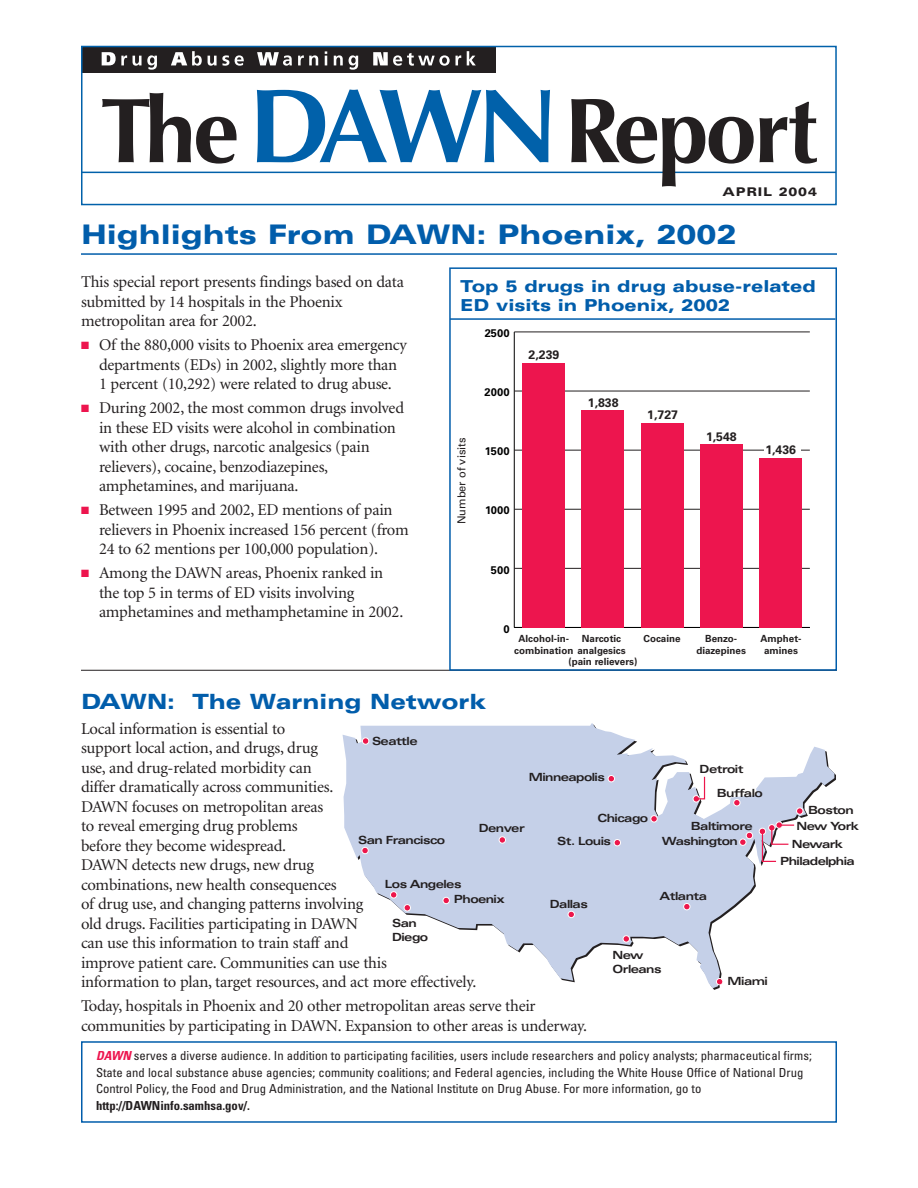
<style>
.page{position:relative;width:918px;height:1188px;background:#fff}
.page>*{position:absolute;margin:0;border:0;box-sizing:border-box;transform-origin:0 0}
.t1{font:900 expanded 27px "Univers";color:#015dab}
.t2{font:900 expanded 21px "Univers";color:#015dab}
.t3{font:16.5px/19.5px "Minion";letter-spacing:-.015em;color:#231f20}
.t4{font:900 expanded 16.5px/19.5px "Univers";color:#015dab}
.t5{font:condensed 12.45px/16.5px "Univers";color:#231f20}
.t6{font:700 12.3px "Univers";color:#231f20}
.t7{font:900 expanded 12px "Univers";letter-spacing:.075em;color:#231f20}
.t8{font:700 expanded 11.25px/13.6px "Univers";letter-spacing:-.05em;color:#231f20}
.t9{font:700 11.1px "Univers";letter-spacing:.01em;color:#000}
.t10{font:11.1px "Univers";color:#231f20}
.t11{font:700 9.9px/11.1px "Univers";color:#231f20;text-align:center}
.s1{color:#ed154e}
.s2{font-weight:700;font-style:italic;color:#ed154e}
.s3{font-weight:700}
</style>
<div class="page">
<hr style="left:82px;top:172px;width:754px;height:1px;background:#0161aa">
<svg style="left:102px;top:93px;width:135px;height:71px"></svg>
<svg style="left:257px;top:89px;width:293px;height:73px"></svg>
<svg style="left:571px;top:99px;width:183px;height:88px"></svg>
<svg style="left:760px;top:102px;width:57px;height:62px"></svg>
<div style="left:82px;top:46px;width:413px;height:27px;background:#231f20"></div>
<svg style="left:102px;top:52px;width:25px;height:13px"></svg>
<svg style="left:133px;top:55px;width:24px;height:15px"></svg>
<svg style="left:171px;top:51px;width:31px;height:15px"></svg>
<svg style="left:208px;top:55px;width:21px;height:11px"></svg>
<svg style="left:235px;top:55px;width:9px;height:11px"></svg>
<svg style="left:257px;top:52px;width:35px;height:14px"></svg>
<svg style="left:298px;top:55px;width:20px;height:10px"></svg>
<svg style="left:325px;top:51px;width:2px;height:14px"></svg>
<svg style="left:334px;top:55px;width:9px;height:10px"></svg>
<svg style="left:349px;top:55px;width:9px;height:15px"></svg>
<svg style="left:373px;top:52px;width:77px;height:14px"></svg>
<svg style="left:456px;top:55px;width:5px;height:10px"></svg>
<svg style="left:467px;top:51px;width:9px;height:14px"></svg>
<div style="left:81px;top:46px;width:756px;height:159px;border:2px solid #0161aa"></div>
<hr style="left:81px;top:670px;width:756px;height:1px;background:#231f20">
<div style="left:81px;top:1041px;width:756px;height:82px;border:2px solid #015dab"></div>
<svg style="left:343px;top:723px;width:491px;height:265px;fill:#c5d0e8"></svg>
<div style="left:608px;top:775px;width:7px;height:7px;background:#ed164b;border:1px solid #fff;border-radius:50%"></div>
<div style="left:499px;top:836px;width:7px;height:8px;background:#ed164b;border:1px solid #fff;border-radius:50%"></div>
<div style="left:568px;top:911px;width:7px;height:7px;background:#ed164b;border:1px solid #fff;border-radius:50%"></div>
<div style="left:623px;top:935px;width:7px;height:8px;background:#ed164b;border:1px solid #fff;border-radius:50%"></div>
<div style="left:683px;top:903px;width:7px;height:7px;background:#ed164b;border:1px solid #fff;border-radius:50%"></div>
<div style="left:716px;top:978px;width:7px;height:7px;background:#ed164b;border:1px solid #fff;border-radius:50%"></div>
<div style="left:614px;top:839px;width:7px;height:7px;background:#ed164b;border:1px solid #fff;border-radius:50%"></div>
<div style="left:650px;top:815px;width:8px;height:7px;background:#ed164b;border:1px solid #fff;border-radius:50%"></div>
<svg style="left:693px;top:795px;width:7px;height:7px"></svg>
<div style="left:733px;top:799px;width:7px;height:7px;background:#ed164b;border:1px solid #fff;border-radius:50%"></div>
<div style="left:776px;top:821px;width:7px;height:8px;background:#ed164b;border:1px solid #fff;border-radius:50%"></div>
<div style="left:796px;top:807px;width:7px;height:8px;background:#ed164b;border:1px solid #fff;border-radius:50%"></div>
<div style="left:746px;top:832px;width:7px;height:7px;background:#ed164b;border:1px solid #fff;border-radius:50%"></div>
<div style="left:739px;top:839px;width:7px;height:7px;background:#ed164b;border:1px solid #fff;border-radius:50%"></div>
<div style="left:443px;top:897px;width:7px;height:7px;background:#ed164b;border:1px solid #fff;border-radius:50%"></div>
<div style="left:404px;top:904px;width:7px;height:7px;background:#ed164b;border:1px solid #fff;border-radius:50%"></div>
<div style="left:390px;top:891px;width:7px;height:7px;background:#ed164b;border:1px solid #fff;border-radius:50%"></div>
<div style="left:361px;top:847px;width:8px;height:7px;background:#ed164b;border:1px solid #fff;border-radius:50%"></div>
<svg style="left:695px;top:776px;width:11px;height:24px"></svg>
<div style="left:362px;top:737px;width:7px;height:8px;background:#ed164b;border:1px solid #fff;border-radius:50%"></div>
<svg style="left:761px;top:824px;width:34px;height:39px"></svg>
<hr style="left:514px;top:332px;width:1px;height:295px;background:#000">
<hr style="left:514px;top:627px;width:296px;height:1px;background:#000">
<hr style="left:514px;top:568px;width:296px;height:1px;background:#231f20">
<hr style="left:514px;top:509px;width:296px;height:1px;background:#231f20">
<hr style="left:514px;top:450px;width:296px;height:1px;background:#231f20">
<hr style="left:514px;top:391px;width:296px;height:1px;background:#231f20">
<hr style="left:514px;top:332px;width:296px;height:1px;background:#231f20">
<div style="left:523px;top:363px;width:42px;height:264px;background:#ed154e"></div>
<div style="left:582px;top:410px;width:42px;height:217px;background:#ed154e"></div>
<div style="left:641px;top:423px;width:42px;height:204px;background:#ed154e"></div>
<div style="left:700px;top:444px;width:42px;height:183px;background:#ed154e"></div>
<div style="left:759px;top:458px;width:43px;height:169px;background:#ed154e"></div>
<div style="left:765px;top:443px;width:36px;height:13px;background:#fff"></div>
<div style="left:449px;top:267px;width:388px;height:404px;border:2px solid #015dab"></div>
<hr style="left:450px;top:318px;width:385px;height:2px;background:#015dab">
<hr style="left:81px;top:253px;width:756px;height:2px;background:#015dab">
<p class="t7" style="left:722px;top:187px;width:96px">APRIL 2004</p>
<p class="t1" style="left:81px;top:225px;width:657px">Highlights From DAWN: Phoenix, 2002</p>
<p class="t3" style="left:81px;top:274px;width:324px">This special report presents findings based on data submitted by 14 hospitals in the Phoenix metropolitan area for 2002.</p>
<p class="t3" style="left:81px;top:337px;width:327px;text-align:center"><span class="s1">■</span> Of the 880,000 visits to Phoenix area emergency departments (EDs) in 2002, slightly more than<br>1 percent (10,292) were related to drug abuse.</p>
<p class="t3" style="left:99px;top:400px;width:307px;text-indent:-18px"><span class="s1">■</span> During 2002, the most common drugs involved in these ED visits were alcohol in combination with other drugs, narcotic analgesics (pain relievers), cocaine, benzodiazepines, amphetamines, and marijuana.</p>
<p class="t3" style="left:99px;top:502px;width:311px;text-indent:-18px"><span class="s1">■</span> Between 1995 and 2002, ED mentions of pain relievers in Phoenix increased 156 percent (from<br>24 to 62 mentions per 100,000 population).</p>
<p class="t3" style="left:99px;top:565px;width:306px;text-indent:-18px"><span class="s1">■</span> Among the DAWN areas, Phoenix ranked in the top 5 in terms of ED visits involving amphetamines and methamphetamine in 2002.</p>
<p class="t4" style="left:460px;top:277px;width:357px">Top 5 drugs in drug abuse-related<br>ED visits in Phoenix, 2002</p>
<p class="t9" style="left:485px;top:329px;width:26px">2500</p>
<p class="t10" style="left:458px;top:524px;width:88px;rotate:-90deg">Number of visits</p>
<p class="t9" style="left:485px;top:388px;width:27px">2000</p>
<p class="t9" style="left:485px;top:447px;width:26px">1500</p>
<p class="t9" style="left:485px;top:506px;width:26px">1000</p>
<p class="t9" style="left:491px;top:566px;width:20px">500</p>
<p class="t6" style="left:529px;top:350px;width:32px">2,239</p>
<p class="t6" style="left:588px;top:398px;width:32px">1,838</p>
<p class="t6" style="left:647px;top:410px;width:32px">1,727</p>
<p class="t6" style="left:706px;top:432px;width:32px">1,548</p>
<p class="t6" style="left:765px;top:445px;width:32px">1,436</p>
<p class="t9" style="left:504px;top:625px;width:8px">0</p>
<p class="t11" style="left:582px;top:634px;width:41px">Narcotic</p>
<p class="t11" style="left:643px;top:634px;width:39px">Cocaine</p>
<p class="t11" style="left:568px;top:645px;width:70px;text-align:left;text-indent:-54px">combination analgesics (pain relievers)</p>
<p class="t11" style="left:518px;top:634px;width:52px">Alcohol-in-</p>
<p class="t11" style="left:696px;top:634px;width:51px">Benzo&shy;diazepines</p>
<p class="t11" style="left:760px;top:634px;width:42px">Amphet&shy;amines</p>
<p class="t2" style="left:81px;top:693px;width:407px">DAWN: The Warning Network</p>
<p class="t3" style="left:81px;top:720px;width:397px">Local information is essential to<br>support local action, and drugs, drug<br>use, and drug-related morbidity can<br>differ dramatically across communities.<br>DAWN focuses on metropolitan areas<br>to reveal emerging drug problems<br>before they become widespread.<br>DAWN detects new drugs, new drug<br>combinations, new health consequences<br>of drug use, and changing patterns involving<br>old drugs. Facilities participating in DAWN<br>can use this information to train staff and<br>improve patient care. Communities can use this<br>information to plan, target resources, and act more effectively.</p>
<p class="t3" style="left:81px;top:997px;width:508px">Today, hospitals in Phoenix and 20 other metropolitan areas serve their communities by participating in DAWN. Expansion to other areas is underway.</p>
<p class="t8" style="left:372px;top:735px;width:47px">Seattle</p>
<p class="t8" style="left:717px;top:759px;width:47px;line-height:23.2px;text-indent:-17px">Detroit<br>Buffalo</p>
<p class="t8" style="left:529px;top:771px;width:77px">Minneapolis</p>
<p class="t8" style="left:597px;top:812px;width:52px">Chicago</p>
<p class="t8" style="left:691px;top:820px;width:63px">Baltimore</p>
<p class="t8" style="left:479px;top:822px;width:48px">Denver</p>
<p class="t8" style="left:358px;top:834px;width:89px">San Francisco</p>
<p class="t8" style="left:454px;top:877px;width:52px;line-height:14.7px;text-indent:-69px">Los Angeles<br>Phoenix</p>
<p class="t8" style="left:662px;top:835px;width:77px">Washington</p>
<p class="t8" style="left:557px;top:835px;width:55px">St. Louis</p>
<p class="t8" style="left:660px;top:890px;width:49px">Atlanta</p>
<p class="t8" style="left:550px;top:898px;width:40px">Dallas</p>
<p class="t8" style="left:392px;top:917px;width:38px">San<br>Diego</p>
<p class="t8" style="left:612px;top:949px;width:51px">New<br>Orleans</p>
<p class="t8" style="left:728px;top:975px;width:42px">Miami</p>
<p class="t8" style="left:796px;top:802px;width:64px;line-height:16.5px;text-align:center">Boston<br>New York</p>
<p class="t8" style="left:780px;top:836px;width:76px;line-height:17.2px;text-align:center">Newark<br>Philadelphia</p>
<p class="t5" style="left:96px;top:1049px;width:717px"><span class="s2">DAWN</span>serves a diverse audience. In addition to participating facilities, users include researchers and policy analysts; pharmaceutical firms; State and local substance abuse agencies; community coalitions; and Federal agencies, including the White House Office of National Drug Control Policy, the Food and Drug Administration, and the National Institute on Drug Abuse. For more information, go to <span class="s3">http://DAWNinfo.samhsa.gov/.</span></p>
</div>
